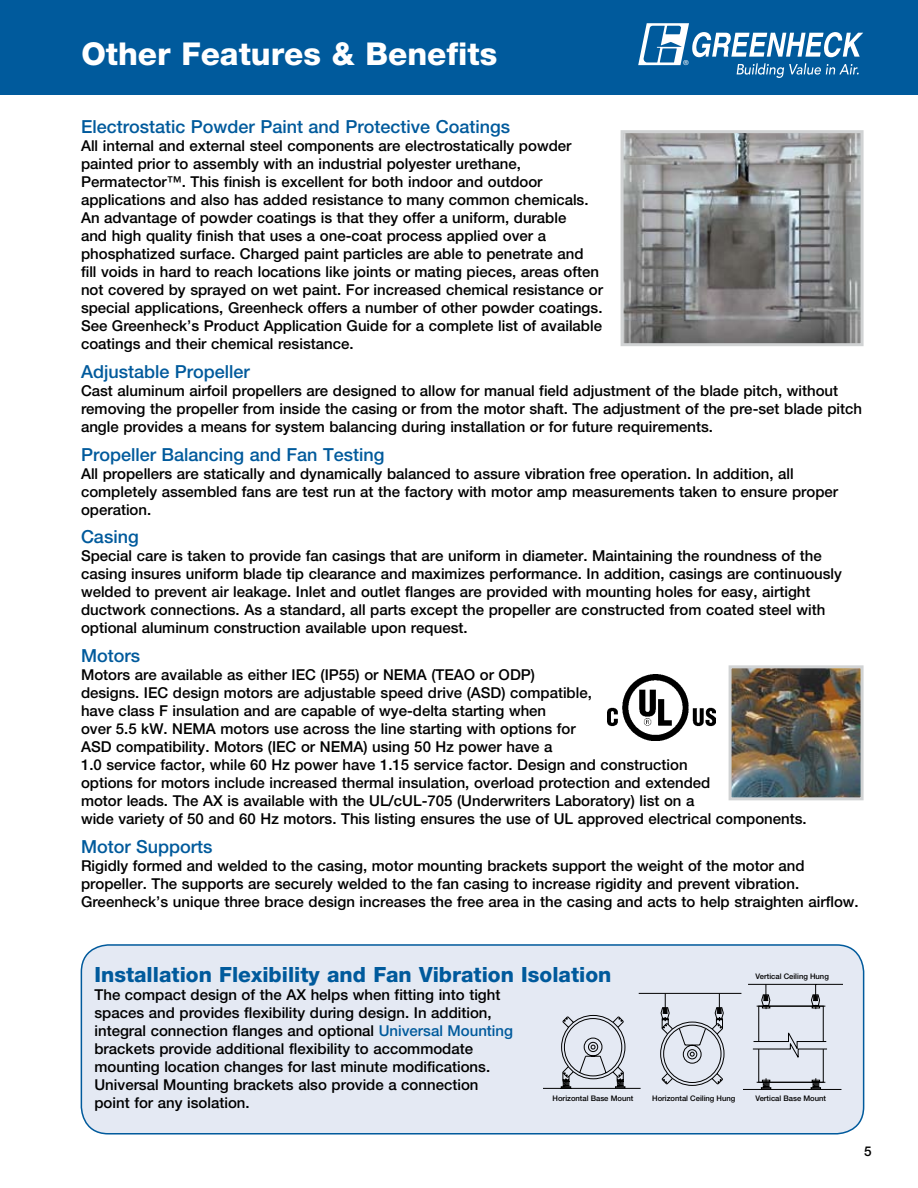
<style>
.page{position:relative;width:918px;height:1188px;background:#fff}
.page>*{position:absolute;margin:0;border:0;box-sizing:border-box;transform-origin:0 0}
.t1{font:800 31.5px "Helvetica Neue LT Std";color:#fff}
.t2{font:800 21px "Helvetica Neue LT Std";color:#005a9c}
.t3{font:500 18px "Helvetica Neue LT Std";color:#005a9c}
.t4{font:500 15px/18px "Helvetica Neue LT Std";color:#000}
.t5{font:500 7.65px "Helvetica Neue LT Std";color:#000}
.t6{font:6.75px "Helvetica";color:#fff}
.s1{color:#005a9c}
</style>
<div class="page">
<div style="left:81px;top:945px;width:783px;height:189px;background:#e4e9f3;border-radius:27px"></div>
<div style="left:81px;top:944px;width:783px;height:191px;border:2px solid #005a9c;border-radius:27px"></div>
<img style="left:625px;top:134px;width:235px;height:208px">
<div style="left:621px;top:130px;width:243px;height:216px;border:3px solid #d1d3d4"></div>
<img style="left:733px;top:669px;width:127px;height:127px">
<div style="left:729px;top:665px;width:135px;height:135px;border:3px solid #d1d3d4"></div>
<svg style="left:544px;top:984px;width:299px;height:106px"></svg>
<img style="left:607px;top:674px;width:109px;height:66px">
<div style="left:0;top:0;width:918px;height:94px;background:#005a9c"></div>
<svg style="left:638px;top:23px;width:225px;height:55px"></svg>
<h1 class="t1" style="left:81px;top:35px;width:417px">Other Features &amp; Benefits</h1>
<p class="t6" style="left:683px;top:59px;width:7px">®</p>
<p class="t3" style="left:81px;top:116px;width:431px">Electrostatic Powder Paint and Protective Coatings</p>
<p class="t4" style="left:81px;top:137px;width:524px">All internal and external steel components are electrostatically powder painted prior to assembly with an industrial polyester urethane, Permatector™. This finish is excellent for both indoor and outdoor applications and also has added resistance to many common chemicals.<br>An advantage of powder coatings is that they offer a uniform, durable<br>and high quality finish that uses a one-coat process applied over a phosphatized surface. Charged paint particles are able to penetrate and<br>fill voids in hard to reach locations like joints or mating pieces, areas often not covered by sprayed on wet paint. For increased chemical resistance or special applications, Greenheck offers a number of other powder coatings.<br>See Greenheck’s Product Application Guide for a complete list of available coatings and their chemical resistance.</p>
<p class="t3" style="left:81px;top:361px;width:170px">Adjustable Propeller</p>
<p class="t4" style="left:81px;top:381px;width:783px">Cast aluminum airfoil propellers are designed to allow for manual field adjustment of the blade pitch, without removing the propeller from inside the casing or from the motor shaft. The adjustment of the pre-set blade pitch angle provides a means for system balancing during installation or for future requirements.</p>
<p class="t3" style="left:81px;top:443px;width:305px">Propeller Balancing and Fan Testing</p>
<p class="t4" style="left:81px;top:464px;width:759px">All propellers are statically and dynamically balanced to assure vibration free operation. In addition, all completely assembled fans are test run at the factory with motor amp measurements taken to ensure proper operation.</p>
<p class="t3" style="left:81px;top:526px;width:59px">Casing</p>
<p class="t4" style="left:81px;top:547px;width:763px">Special care is taken to provide fan casings that are uniform in diameter. Maintaining the roundness of the casing insures uniform blade tip clearance and maximizes performance. In addition, casings are continuously welded to prevent air leakage. Inlet and outlet flanges are provided with mounting holes for easy, airtight ductwork connections. As a standard, all parts except the propeller are constructed from coated steel with optional aluminum construction available upon request.</p>
<p class="t3" style="left:81px;top:645px;width:61px">Motors</p>
<p class="t4" style="left:81px;top:666px;width:727px">Motors are available as either IEC (IP55) or NEMA (TEAO or ODP)<br>designs. IEC design motors are adjustable speed drive (ASD) compatible,<br>have class F insulation and are capable of wye-delta starting when<br>over 5.5 kW. NEMA motors use across the line starting with options for<br>ASD compatibility. Motors (IEC or NEMA) using 50 Hz power have a<br>1.0 service factor, while 60 Hz power have 1.15 service factor. Design and construction<br>options for motors include increased thermal insulation, overload protection and extended<br>motor leads. The AX is available with the UL/cUL-705 (Underwriters Laboratory) list on a<br>wide variety of 50 and 60 Hz motors. This listing ensures the use of UL approved electrical components.</p>
<p class="t3" style="left:81px;top:836px;width:133px">Motor Supports</p>
<p class="t4" style="left:81px;top:857px;width:779px">Rigidly formed and welded to the casing, motor mounting brackets support the weight of the motor and propeller. The supports are securely welded to the fan casing to increase rigidity and prevent vibration.<br>Greenheck’s unique three brace design increases the free area in the casing and acts to help straighten airflow.</p>
<h2 class="t2" style="left:94px;top:962px;width:519px">Installation Flexibility and Fan Vibration Isolation</h2>
<p class="t4" style="left:94px;top:985px;width:420px">The compact design of the AX helps when fitting into tight spaces and provides flexibility during design. In addition, integral connection flanges and optional <span class="s1">Universal Mounting </span>brackets provide additional flexibility to accommodate mounting location changes for last minute modifications.<br>Universal Mounting brackets also provide a connection point for any isolation.</p>
<p class="t5" style="left:553px;top:1094px;width:82px">Horizontal Base Mount</p>
<p class="t5" style="left:652px;top:1094px;width:85px">Horizontal Ceiling Hung</p>
<p class="t5" style="left:756px;top:972px;width:75px">Vertical Ceiling Hung</p>
<p class="t5" style="left:755px;top:1093px;width:72px">Vertical Base Mount</p>
</div>
